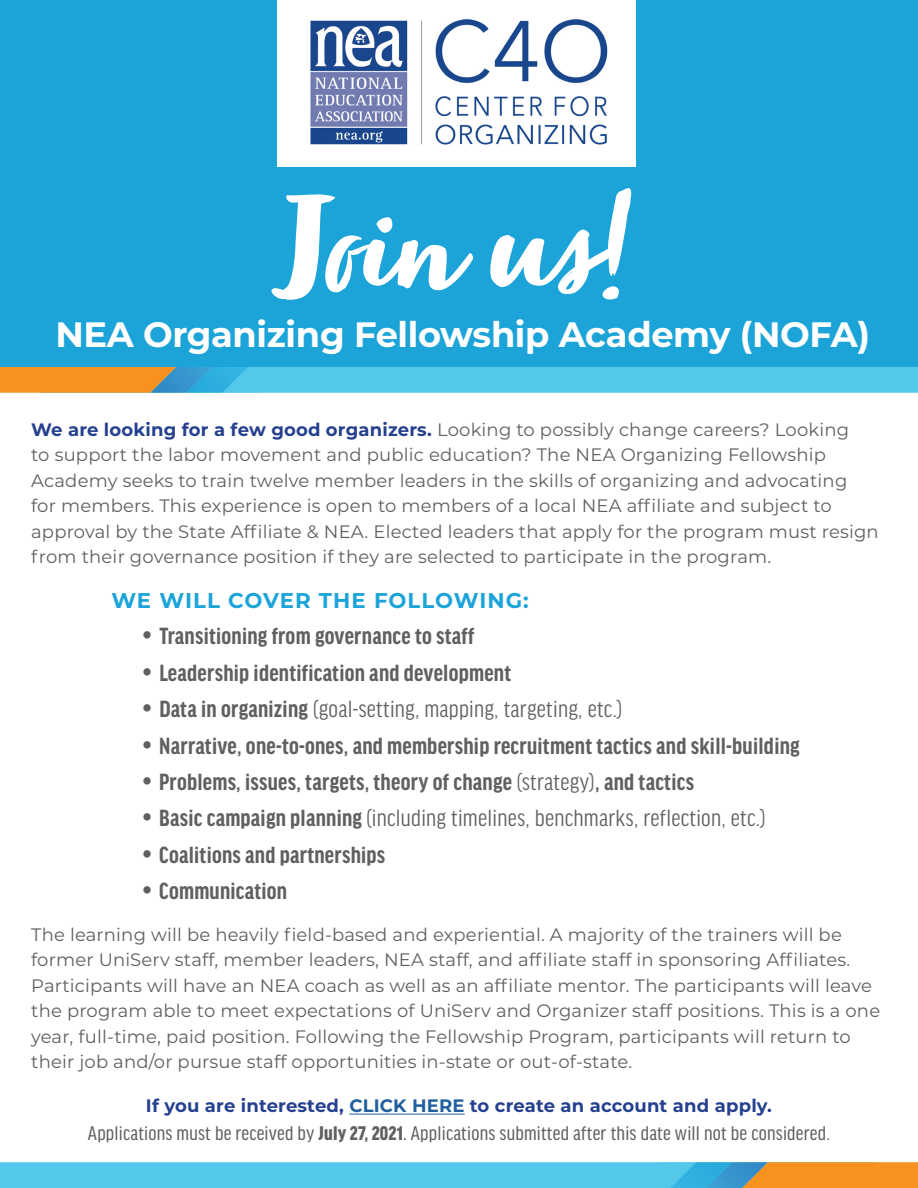
<style>
.page{position:relative;width:918px;height:1188px;background:#fff}
.page>*{position:absolute;margin:0;border:0;box-sizing:border-box;transform-origin:0 0}
.t1{font:157.35px "Zooja Pro";color:#fff}
.t2{font:700 35.25px "Montserrat";letter-spacing:-.01em;color:#fff}
.t3{font:700 condensed 24.9px/36.5px "Good Headline Pro";letter-spacing:.01em;color:#5e6062}
.t4{font:700 21.3px "Montserrat";letter-spacing:.045em;color:#1ca4d9}
.t5{font:21px "Good Headline Pro Cond News";letter-spacing:.01em;color:#5e6062}
.t6{font:18px/25.5px "Montserrat";letter-spacing:.01em;color:#5e6062}
.t7{font:700 18px "Montserrat";letter-spacing:.01em;color:#25408f}
.s1{font-weight:700;color:#25408f}
.s2{font-weight:400}
.s3{color:#215e9e}
.s4{font-family:"Good Headline Pro";font-weight:900;font-stretch:condensed}
.s5{font-family:"Good Headline Pro";font-weight:500;font-stretch:condensed}
</style>
<div class="page">
<svg style="left:0;top:367px;width:918px;height:26px"></svg>
<div style="left:0;top:0;width:918px;height:367px;background:#1ca4d9"></div>
<div style="left:278px;top:0;width:358px;height:166px;background:#fff"></div>
<svg style="left:0;top:1162px;width:918px;height:26px"></svg>
<hr style="left:349px;top:1114px;width:116px;height:1px;background:#215e9e">
<img style="left:310px;top:19px;width:298px;height:126px">
<h1 class="t1" style="left:277px;top:153px;width:354px">Join us!</h1>
<h2 class="t2" style="left:55px;top:309px;width:816px">NEA Organizing Fellowship Academy (NOFA)</h2>
<p class="t6" style="left:31px;top:416px;width:849px"><span class="s1">We are looking for a few good organizers.</span> Looking to possibly change careers? Looking<br>to support the labor movement and public education? The NEA Organizing Fellowship Academy seeks to train twelve member leaders in the skills of organizing and advocating<br>for members. This experience is open to members of a local NEA affiliate and subject to approval by the State Affiliate &amp; NEA. Elected leaders that apply for the program must resign from their governance position if they are selected to participate in the program.</p>
<p class="t4" style="left:111px;top:585px;width:419px">WE WILL COVER THE FOLLOWING:</p>
<p class="t3" style="left:159px;top:619px;width:642px">Transitioning from governance to staff<br>Leadership identification and development<br>Data in organizing <span class="s2">(goal-setting, mapping, targeting, etc.)<br></span>Narrative, one-to-ones, and membership recruitment tactics and skill-building Problems, issues, targets, theory of change <span class="s2">(strategy)</span>, and tactics<br>Basic campaign planning <span class="s2">(including timelines, benchmarks, reflection, etc.)<br></span>Coalitions and partnerships<br>Communication</p>
<p class="t6" style="left:31px;top:921px;width:851px">The learning will be heavily field-based and experiential. A majority of the trainers will be former UniServ staff, member leaders, NEA staff, and affiliate staff in sponsoring Affiliates.<br>Participants will have an NEA coach as well as an affiliate mentor. The participants will leave the program able to meet expectations of UniServ and Organizer staff positions. This is a one year, full-time, paid position. Following the Fellowship Program, participants will return to their job and/or pursue staff opportunities in-state or out-of-state.</p>
<p class="t7" style="left:146px;top:1093px;width:628px">If you are interested, <span class="s3">CLICK HERE</span> to create an account and apply.</p>
<p class="t5" style="left:88px;top:1123px;width:744px">Applications must be received by <span class="s4">July 27, 2021</span><span class="s5">.</span> Applications submitted after this date will not be considered.</p>
</div>
